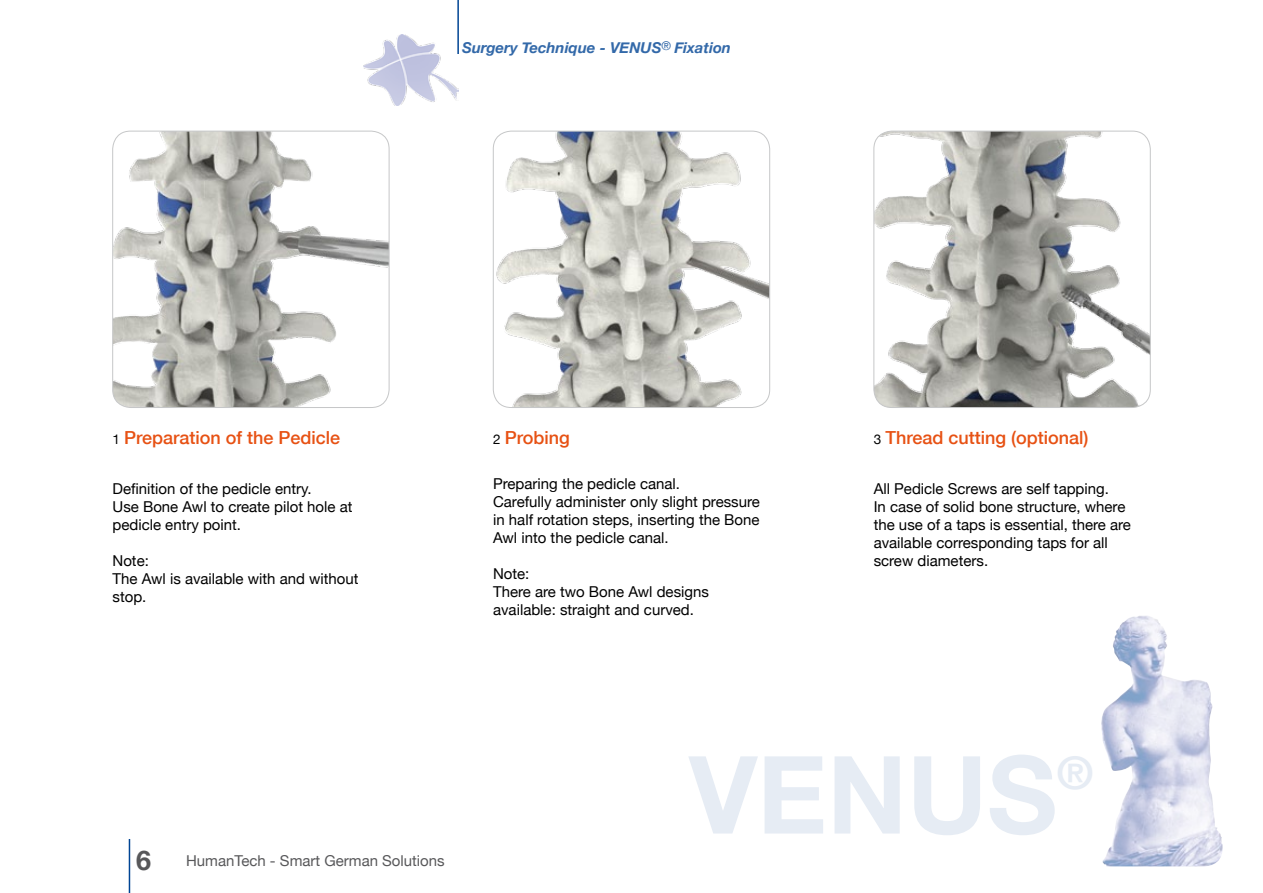
<style>
.page{position:relative;width:1263px;height:893px;background:#fff}
.page>*{position:absolute;margin:0;border:0;box-sizing:border-box;transform-origin:0 0}
.t1{font:700 108px "Helvetica Neue";color:#e6ecf4}
.t2{font:700 45px "Helvetica Neue";color:#e6ecf4}
.t3{font:700 27px "Helvetica Neue";color:#58585a}
.t4{font:500 18px "Helvetica Neue";color:#e75113}
.t5{font:15px/18px "Helvetica Neue";color:#000}
.t6{font:italic 700 15px "Helvetica Neue";color:#3369a9}
.t7{font:15px "Helvetica Neue";color:#58585a}
.s1{font-weight:400;font-size:13.5px;color:#000}
</style>
<div class="page">
<hr style="left:129px;top:839px;width:1px;height:54px;background:#004494">
<hr style="left:457px;top:0;width:2px;height:54px;background:#004494">
<img style="left:364px;top:34px;width:94px;height:71px">
<img style="left:1101px;top:616px;width:121px;height:250px">
<img style="left:113px;top:131px;width:276px;height:276px">
<div style="left:112px;top:131px;width:277px;height:277px;border:1px solid #c6c7c8;border-radius:18px"></div>
<img style="left:493px;top:131px;width:277px;height:276px">
<div style="left:493px;top:131px;width:277px;height:277px;border:1px solid #c6c7c8;border-radius:18px"></div>
<img style="left:874px;top:131px;width:276px;height:276px">
<div style="left:874px;top:131px;width:276px;height:277px;border:1px solid #c6c7c8;border-radius:18px"></div>
<p class="t6" style="left:462px;top:38px;width:270px">Surgery Technique - VENUS<sup>®</sup> Fixation</p>
<p class="t4" style="left:112px;top:427px;width:229px"><span class="s1">1</span> Preparation of the Pedicle</p>
<p class="t4" style="left:493px;top:427px;width:78px"><span class="s1">2</span> Probing</p>
<p class="t4" style="left:874px;top:427px;width:216px"><span class="s1">3</span> Thread cutting (optional)</p>
<p class="t5" style="left:112px;top:479px;width:242px">Definition of the pedicle entry.<br>Use Bone Awl to create pilot hole at pedicle entry point.</p>
<p class="t5" style="left:112px;top:551px;width:248px">Note:<br>The Awl is available with and without stop.</p>
<p class="t5" style="left:493px;top:475px;width:268px">Preparing the pedicle canal.<br>Carefully administer only slight pressure in half rotation steps, inserting the Bone Awl into the pedicle canal.</p>
<p class="t5" style="left:493px;top:565px;width:217px">Note:<br>There are two Bone Awl designs available: straight and curved.</p>
<p class="t5" style="left:874px;top:479px;width:259px">All Pedicle Screws are self tapping.<br>In case of solid bone structure, where the use of a taps is essential, there are available corresponding taps for all screw diameters.</p>
<h3 class="t3" style="left:136px;top:844px;width:17px">6</h3>
<p class="t7" style="left:186px;top:851px;width:260px">HumanTech - Smart German Solutions</p>
<h1 class="t1" style="left:689px;top:728px;width:370px">VENUS</h1>
<h2 class="t2" style="left:1057px;top:745px;width:37px">®</h2>
</div>
